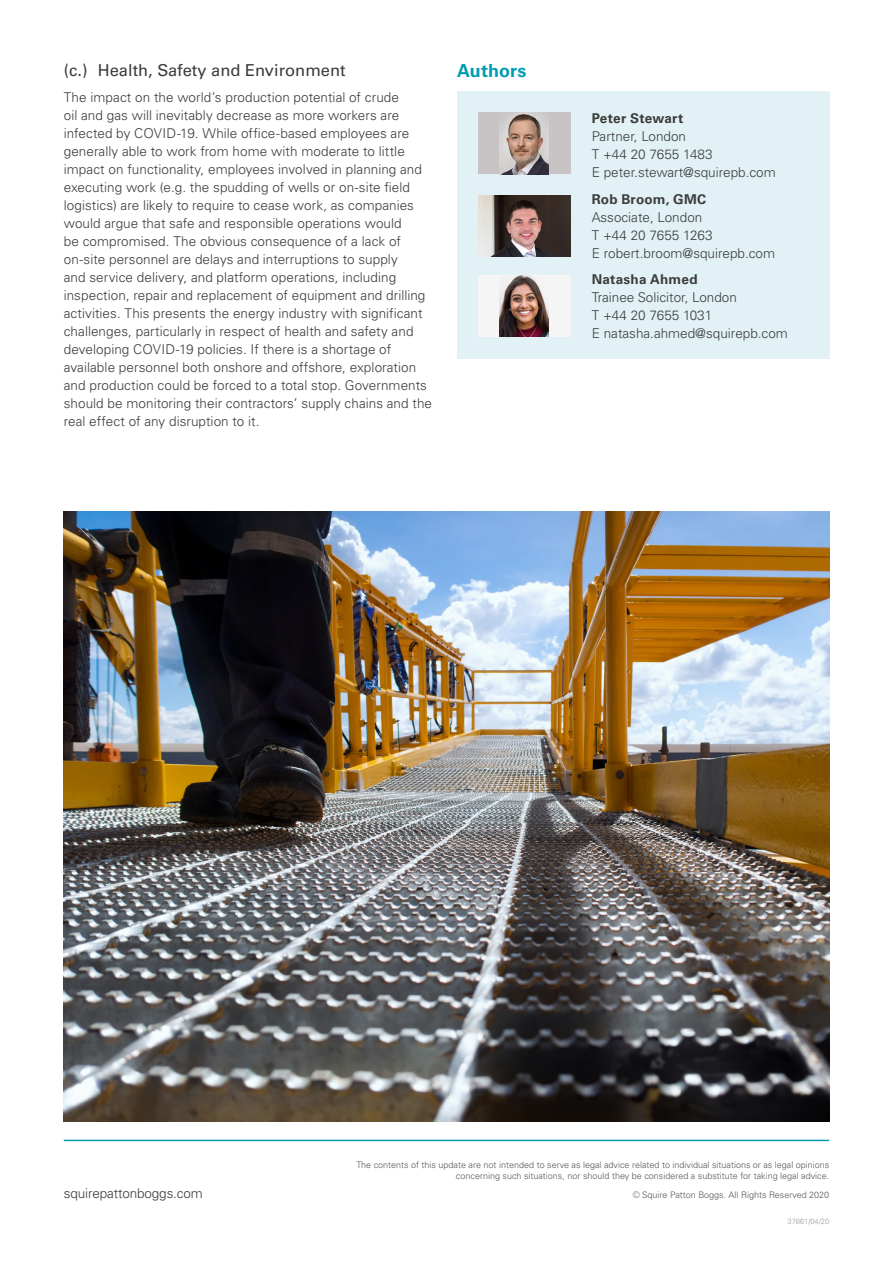
<style>
.page{position:relative;width:893px;height:1263px;background:#fff}
.page>*{position:absolute;margin:0;border:0;box-sizing:border-box;transform-origin:0 0}
.t1{font:700 18px "Univers LTCYR 65";letter-spacing:.005em;color:#009db1}
.t2{font:16.5px "Univers LTCYR 55 Roman";color:#3c3c3b}
.t3{font:300 13.5px/18px "Univers LTCYR 45";letter-spacing:.005em;color:#3c3c3b}
.t4{font:700 13.5px "Univers LTCYR 65";letter-spacing:.015em;color:#3c3c3b}
.t5{font:300 9px/10.8px "Univers LTCYR 45";color:#575756;text-align:right}
.t6{font:300 7.5px "Univers LTCYR 45";color:#9d9d9c}
</style>
<div class="page">
<div style="left:457px;top:91px;width:372px;height:268px;background:#e1f1f5"></div>
<div style="left:478px;top:113px;width:92px;height:61px;background:#c8c4c5"></div>
<img style="left:500px;top:113px;width:49px;height:61px">
<img style="left:478px;top:195px;width:92px;height:62px">
<div style="left:478px;top:275px;width:92px;height:61px;background:#f5f5f5"></div>
<img style="left:500px;top:275px;width:49px;height:61px">
<img style="left:64px;top:512px;width:765px;height:609px">
<hr style="left:64px;top:1140px;width:765px;height:1px;background:#009db1">
<p class="t2" style="left:64px;top:58px;width:283px">(c.) Health, Safety and Environment</p>
<p class="t3" style="left:64px;top:88px;width:370px">The impact on the world’s production potential of crude<br>oil and gas will inevitably decrease as more workers are infected by COVID-19. While office-based employees are generally able to work from home with moderate to little impact on functionality, employees involved in planning and executing work (e.g. the spudding of wells or on-site field logistics) are likely to require to cease work, as companies would argue that safe and responsible operations would<br>be compromised. The obvious consequence of a lack of on-site personnel are delays and interruptions to supply<br>and service delivery, and platform operations, including inspection, repair and replacement of equipment and drilling activities. This presents the energy industry with significant challenges, particularly in respect of health and safety and developing COVID-19 policies. If there is a shortage of available personnel both onshore and offshore, exploration and production could be forced to a total stop. Governments should be monitoring their contractors’ supply chains and the real effect of any disruption to it.</p>
<h1 class="t1" style="left:457px;top:58px;width:71px">Authors</h1>
<p class="t4" style="left:592px;top:109px;width:93px">Peter Stewart</p>
<p class="t3" style="left:592px;top:127px;width:186px">Partner, London<br>T +44 20 7655 1483<br>E peter.stewart@squirepb.com</p>
<p class="t4" style="left:592px;top:189px;width:116px">Rob Broom, GMC</p>
<p class="t3" style="left:592px;top:207px;width:185px">Associate, London<br>T +44 20 7655 1263<br>E robert.broom@squirepb.com</p>
<p class="t4" style="left:592px;top:270px;width:107px">Natasha Ahmed</p>
<p class="t3" style="left:592px;top:288px;width:198px">Trainee Solicitor, London<br>T +44 20 7655 1031<br>E natasha.ahmed@squirepb.com</p>
<p class="t5" style="left:356px;top:1159px;width:474px">The contents of this update are not intended to serve as legal advice related to individual situations or as legal opinions concerning such situations, nor should they be considered a substitute for taking legal advice.</p>
<p class="t3" style="left:64px;top:1184px;width:141px">squirepattonboggs.com</p>
<p class="t5" style="left:633px;top:1189px;width:198px">© Squire Patton Boggs. All Rights Reserved 2020</p>
<p class="t6" style="left:787px;top:1216px;width:43px">37861/04/20</p>
</div>
